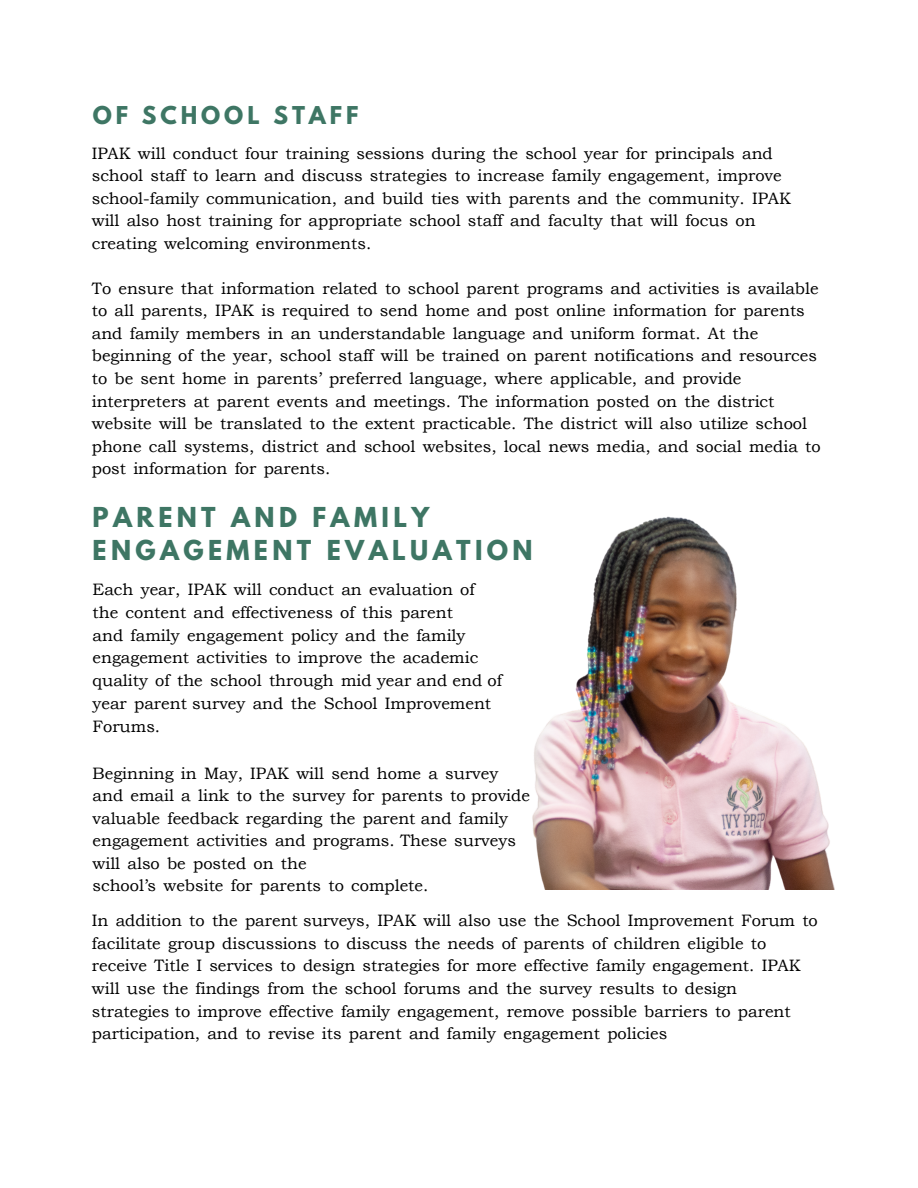
<style>
.page{position:relative;width:918px;height:1188px;background:#fff}
.page>*{position:absolute;margin:0;border:0;box-sizing:border-box;transform-origin:0 0}
.t1{font:700 24.3px/33.8px "League Spartan";letter-spacing:.18em;color:#3e7664}
.t2{font:700 21.75px "League Spartan";letter-spacing:.18em;color:#3e7664}
.t3{font:16.5px/22.5px "Bookman Old Style";color:#000}
</style>
<div class="page">
<img style="left:532px;top:516px;width:303px;height:373px">
<p class="t2" style="left:93px;top:104px;width:267px">OF SCHOOL STAFF</p>
<p class="t3" style="left:92px;top:142px;width:701px">IPAK will conduct four training sessions during the school year for principals and school staff to learn and discuss strategies to increase family engagement, improve school-family communication, and build ties with parents and the community. IPAK will also host training for appropriate school staff and faculty that will focus on creating welcoming environments.</p>
<p class="t3" style="left:92px;top:277px;width:730px">To ensure that information related to school parent programs and activities is available to all parents, IPAK is required to send home and post online information for parents and family members in an understandable language and uniform format. At the beginning of the year, school staff will be trained on parent notifications and resources to be sent home in parents’ preferred language, where applicable, and provide interpreters at parent events and meetings. The information posted on the district website will be translated to the extent practicable. The district will also utilize school phone call systems, district and school websites, local news media, and social media to post information for parents.</p>
<p class="t1" style="left:93px;top:503px;width:442px">PARENT AND FAMILY<br>ENGAGEMENT EVALUATION</p>
<p class="t3" style="left:93px;top:578px;width:411px">Each year, IPAK will conduct an evaluation of the content and effectiveness of this parent<br>and family engagement policy and the family engagement activities to improve the academic quality of the school through mid year and end of year parent survey and the School Improvement Forums.</p>
<p class="t3" style="left:93px;top:762px;width:439px">Beginning in May, IPAK will send home a survey and email a link to the survey for parents to provide valuable feedback regarding the parent and family engagement activities and programs. These surveys will also be posted on the<br>school’s website for parents to complete.</p>
<p class="t3" style="left:92px;top:910px;width:727px">In addition to the parent surveys, IPAK will also use the School Improvement Forum to facilitate group discussions to discuss the needs of parents of children eligible to receive Title I services to design strategies for more effective family engagement. IPAK will use the findings from the school forums and the survey results to design strategies to improve effective family engagement, remove possible barriers to parent participation, and to revise its parent and family engagement policies</p>
</div>
